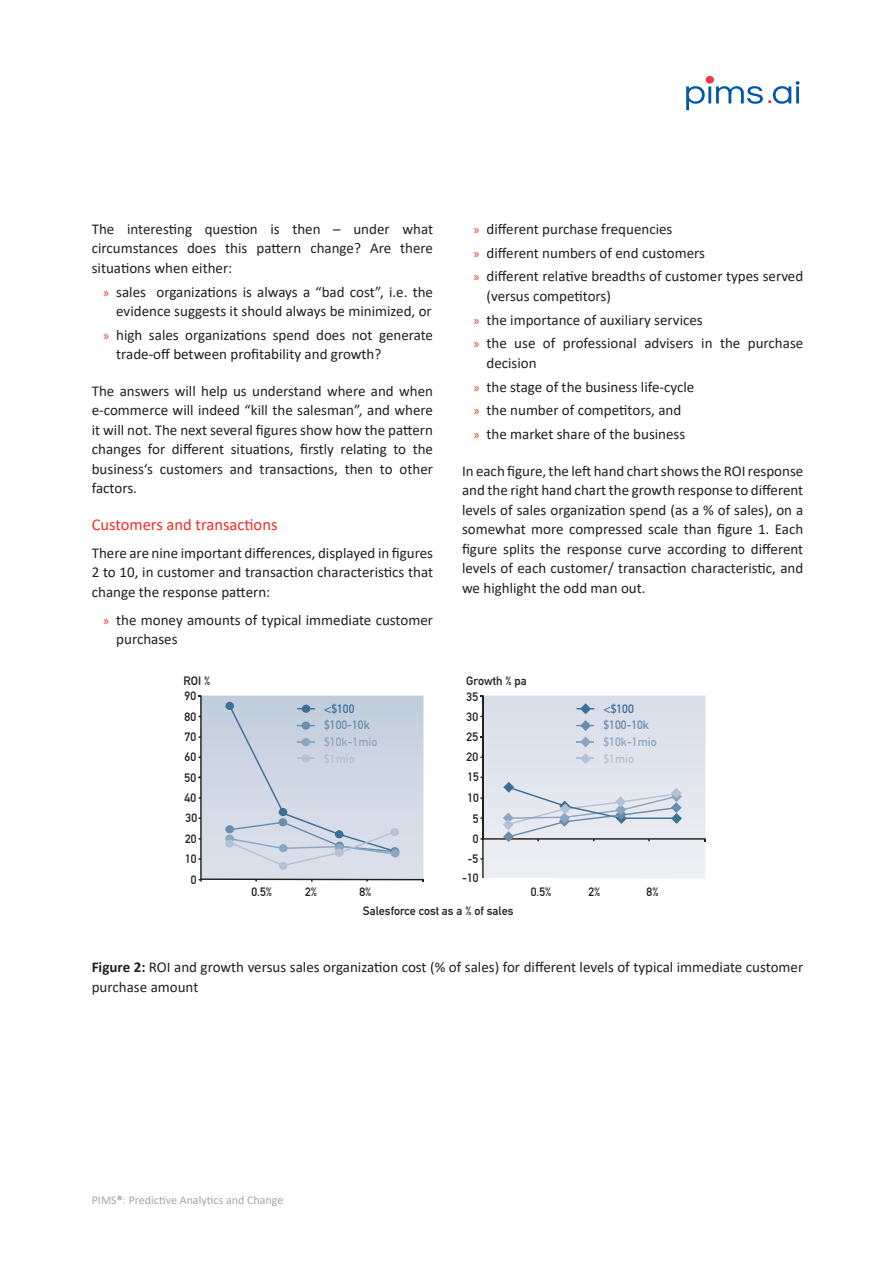
<style>
.page{position:relative;width:893px;height:1263px;background:#fff}
.page>*{position:absolute;margin:0;border:0;box-sizing:border-box;transform-origin:0 0}
._20_Fliess_HelvRoman_8_75_11_75_schw{font:16.5px "Calibri";color:#ee2e22}
._20_Fliess_HelvRoman_8_75_11_75_schw-2{font:15px/19.5px "Calibri";color:#231f20}
.t1{font:12px/20.1px "DIN Mittelschrift";color:#231f20}
._20_Fliess_HelvRoman_8_75_11_75_schw-3{font:12px "Calibri";color:#a5a6aa}
.t2{font:12px/16.4px "DIN Mittelschrift";color:#6a8dac}
.t3{font:12px "DIN Mittelschrift";color:#8da6bf}
.t4{font:12px "DIN Mittelschrift";color:#b4c2d4}
.s1{font-family:"Myriad Pro";font-size:13.5px;color:#ee2e22}
.s2{color:#3b6f95}
.s3{font-weight:700}
.s4{color:#828487}
.s5{font-weight:300;color:#97999c}
</style>
<div class="page">
<svg style="left:199px;top:695px;width:506px;height:186px"></svg>
<svg style="left:686px;top:86px;width:19px;height:24px"></svg>
<hr style="left:708px;top:86px;width:3px;height:17px;background:#0057a7">
<div style="left:706px;top:76px;width:8px;height:8px;background:#e93a54;border-radius:50%"></div>
<svg style="left:716px;top:81px;width:84px;height:23px"></svg>
<p class="_20_Fliess_HelvRoman_8_75_11_75_schw-2" style="left:92px;top:219px;width:343px;text-align:justify">The interesting question is then – under what circumstances does this pattern change? Are there situations when either:</p>
<p class="_20_Fliess_HelvRoman_8_75_11_75_schw-2" style="left:103px;top:281px;width:331px;text-align:right"><span class="s1">»</span> sales organizations is always a “bad cost”, i.e. the evidence suggests it should always be minimized, or</p>
<p class="_20_Fliess_HelvRoman_8_75_11_75_schw-2" style="left:116px;top:325px;width:318px;text-indent:-13px"><span class="s1">»</span> high sales organizations spend does not generate trade-off between profitability and growth?</p>
<p class="_20_Fliess_HelvRoman_8_75_11_75_schw-2" style="left:92px;top:381px;width:343px;text-align:justify">The answers will help us understand where and when e-commerce will indeed “kill the salesman”, and where it will not. The next several figures show how the pattern changes for different situations, firstly relating to the business‘s customers and transactions, then to other factors.</p>
<p class="_20_Fliess_HelvRoman_8_75_11_75_schw" style="left:92px;top:513px;width:187px">Customers and transactions</p>
<p class="_20_Fliess_HelvRoman_8_75_11_75_schw-2" style="left:92px;top:543px;width:343px;text-align:justify">There are nine important differences, displayed in figures 2 to 10, in customer and transaction characteristics that change the response pattern:</p>
<p class="_20_Fliess_HelvRoman_8_75_11_75_schw-2" style="left:116px;top:610px;width:318px;text-indent:-13px"><span class="s1">»</span> the money amounts of typical immediate customer purchases</p>
<p class="_20_Fliess_HelvRoman_8_75_11_75_schw-2" style="left:474px;top:219px;width:200px"><span class="s1">»</span> different purchase frequencies</p>
<p class="_20_Fliess_HelvRoman_8_75_11_75_schw-2" style="left:474px;top:242px;width:233px"><span class="s1">»</span> different numbers of end customers</p>
<p class="_20_Fliess_HelvRoman_8_75_11_75_schw-2" style="left:486px;top:266px;width:318px;text-indent:-13px"><span class="s1">»</span> different relative breadths of customer types served (versus competitors)</p>
<p class="_20_Fliess_HelvRoman_8_75_11_75_schw-2" style="left:474px;top:309px;width:231px"><span class="s1">»</span> the importance of auxiliary services</p>
<p class="_20_Fliess_HelvRoman_8_75_11_75_schw-2" style="left:486px;top:333px;width:318px;text-indent:-13px"><span class="s1">»</span> the use of professional advisers in the purchase decision</p>
<p class="_20_Fliess_HelvRoman_8_75_11_75_schw-2" style="left:474px;top:376px;width:222px"><span class="s1">»</span> the stage of the business life-cycle</p>
<p class="_20_Fliess_HelvRoman_8_75_11_75_schw-2" style="left:474px;top:400px;width:209px"><span class="s1">»</span> the number of competitors, and</p>
<p class="_20_Fliess_HelvRoman_8_75_11_75_schw-2" style="left:474px;top:424px;width:213px"><span class="s1">»</span> the market share of the business</p>
<p class="_20_Fliess_HelvRoman_8_75_11_75_schw-2" style="left:462px;top:460px;width:343px;text-align:justify">In each figure, the left hand chart shows the ROI response and the right hand chart the growth response to different levels of sales organization spend (as a % of sales), on a somewhat more compressed scale than figure 1. Each figure splits the response curve according to different levels of each customer/ transaction characteristic, and we highlight the odd man out.</p>
<p class="t1" style="left:184px;top:670px;width:28px">ROI %</p>
<p class="t1" style="left:466px;top:670px;width:62px">Growth % pa</p>
<p class="t1" style="left:185px;top:686px;width:13px">90</p>
<p class="t1" style="left:467px;top:686px;width:13px">35</p>
<p class="t1" style="left:185px;top:706px;width:13px">80</p>
<p class="t1" style="left:185px;top:727px;width:13px">70</p>
<p class="t1" style="left:185px;top:747px;width:13px">60</p>
<p class="t2" style="left:324px;top:701px;width:47px"><span class="s2">&lt;$100 </span>$100-10k</p>
<p class="t4" style="left:324px;top:751px;width:32px">$1mio</p>
<p class="t3" style="left:324px;top:735px;width:55px">$10k-1mio</p>
<p class="t1" style="left:467px;top:706px;width:13px">30</p>
<p class="t1" style="left:467px;top:726px;width:13px">25</p>
<p class="t1" style="left:467px;top:747px;width:13px">20</p>
<p class="t2" style="left:603px;top:701px;width:47px"><span class="s2">&lt;$100 </span>$100-10k</p>
<p class="t4" style="left:603px;top:751px;width:32px">$1mio</p>
<p class="t3" style="left:603px;top:735px;width:55px">$10k-1mio</p>
<p class="t1" style="left:185px;top:768px;width:13px">50</p>
<p class="t1" style="left:467px;top:767px;width:13px">15</p>
<p class="t1" style="left:185px;top:788px;width:13px">40</p>
<p class="t1" style="left:467px;top:787px;width:13px">10</p>
<p class="t1" style="left:186px;top:808px;width:13px">30</p>
<p class="t1" style="left:473px;top:808px;width:7px">5</p>
<p class="t1" style="left:185px;top:829px;width:13px">20<br>10</p>
<p class="t1" style="left:473px;top:828px;width:7px">0</p>
<p class="t1" style="left:467px;top:848px;width:12px">-5</p>
<p class="t1" style="left:191px;top:869px;width:7px">0</p>
<p class="t1" style="left:462px;top:867px;width:18px">-10</p>
<p class="t1" style="left:251px;top:881px;width:22px">0.5%</p>
<p class="t1" style="left:305px;top:881px;width:13px">2%</p>
<p class="t1" style="left:359px;top:881px;width:13px">8%</p>
<p class="t1" style="left:531px;top:881px;width:22px">0.5%</p>
<p class="t1" style="left:588px;top:881px;width:13px">2%</p>
<p class="t1" style="left:647px;top:881px;width:13px">8%</p>
<p class="t1" style="left:363px;top:901px;width:152px">Salesforce cost as a % of sales</p>
<p class="_20_Fliess_HelvRoman_8_75_11_75_schw-2" style="left:92px;top:957px;width:713px"><span class="s3">Figure 2:</span> ROI and growth versus sales organization cost (% of sales) for different levels of typical immediate customer purchase amount</p>
<p class="_20_Fliess_HelvRoman_8_75_11_75_schw-3" style="left:92px;top:1192px;width:193px">PIMS<span class="s4">®</span><span class="s5">:</span> Predictive Analytics and Change</p>
</div>
